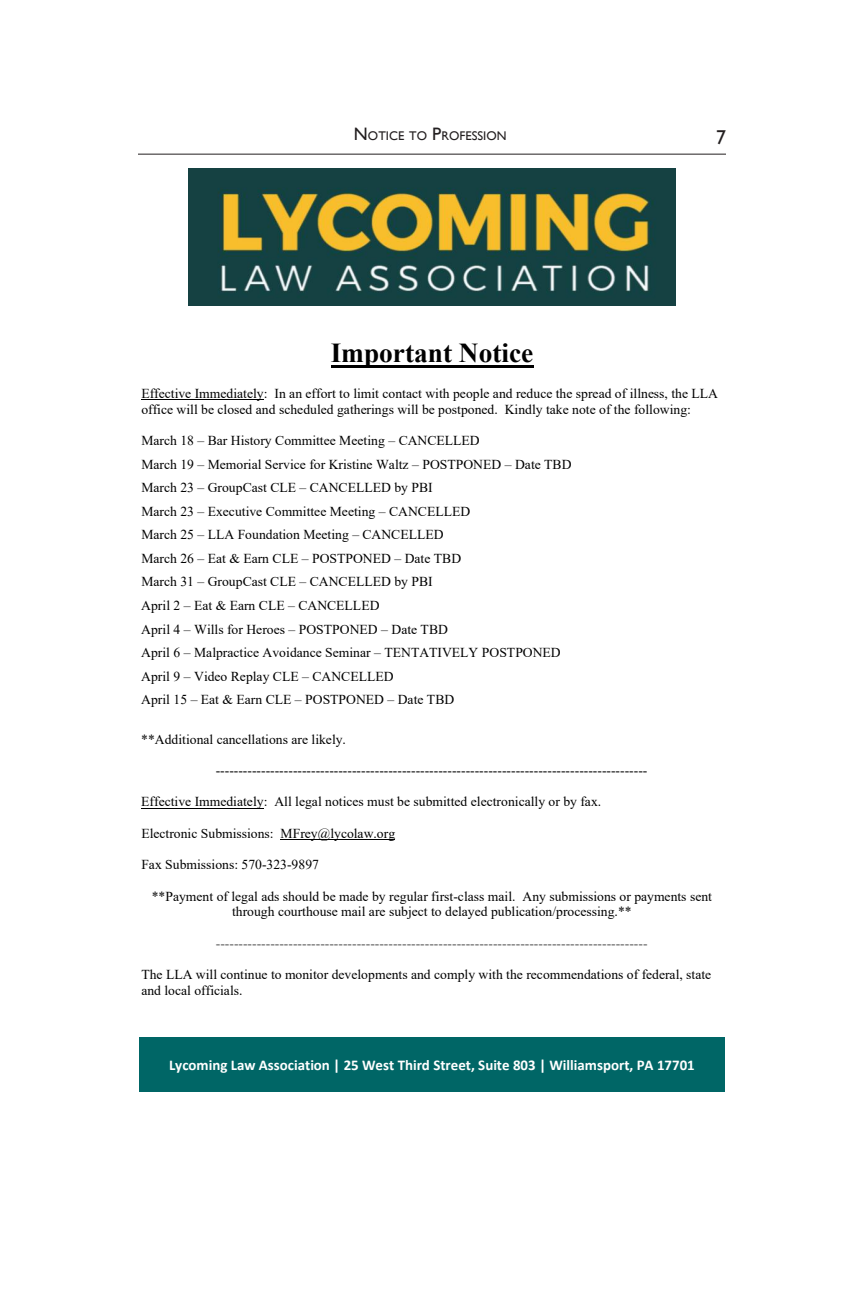
<style>
.page{position:relative;width:864px;height:1296px;background:#fff}
.page>*{position:absolute;margin:0;border:0;box-sizing:border-box;transform-origin:0 0}
.t1{font:700 27.4px "Times New Roman";color:#000}
.t2{font:20px "Gill Sans";color:#231f20}
.t3{font:700 15px "Calibri";color:#fff}
.t4{font:13.6px/23.6px "Times New Roman";color:#000}
.t5{font:13.6px "Times New Roman";color:#555}
.t6{font:12.6px "Gill Sans";color:#231f20}
.s1{font-size:18px}
</style>
<div class="page">
<hr style="left:138px;top:154px;width:588px;height:1px;background:#231f20">
<div style="left:140px;top:1038px;width:585px;height:18px;background:#066"></div>
<div style="left:140px;top:1056px;width:585px;height:18px;background:#066"></div>
<div style="left:140px;top:1074px;width:585px;height:18px;background:#066"></div>
<hr style="left:331px;top:365px;width:202px;height:3px;background:#000">
<hr style="left:141px;top:399px;width:123px;height:1px;background:#000">
<hr style="left:141px;top:808px;width:123px;height:1px;background:#000">
<hr style="left:281px;top:839px;width:114px;height:1px;background:#000">
<img style="left:189px;top:168px;width:486px;height:137px">
<p class="t6" style="left:354px;top:128px;width:154px"><span class="s1">N</span>OTICE TO <span class="s1">P</span>ROFESSION</p>
<h2 class="t2" style="left:716px;top:125px;width:11px">7</h2>
<p class="t1" style="left:331px;top:333px;width:204px">Important Notice</p>
<p class="t4" style="left:141px;top:385px;width:578px;line-height:15.8px">Effective Immediately: In an effort to limit contact with people and reduce the spread of illness, the LLA office will be closed and scheduled gatherings will be postponed. Kindly take note of the following:</p>
<p class="t4" style="left:141px;top:428px;width:432px">March 18 – Bar History Committee Meeting – CANCELLED<br>March 19 – Memorial Service for Kristine Waltz – POSTPONED – Date TBD March 23 – GroupCast CLE – CANCELLED by PBI<br>March 23 – Executive Committee Meeting – CANCELLED<br>March 25 – LLA Foundation Meeting – CANCELLED<br>March 26 – Eat &amp; Earn CLE – POSTPONED – Date TBD<br>March 31 – GroupCast CLE – CANCELLED by PBI<br>April 2 – Eat &amp; Earn CLE – CANCELLED<br>April 4 – Wills for Heroes – POSTPONED – Date TBD<br>April 6 – Malpractice Avoidance Seminar – TENTATIVELY POSTPONED April 9 – Video Replay CLE – CANCELLED<br>April 15 – Eat &amp; Earn CLE – POSTPONED – Date TBD</p>
<p class="t4" style="left:141px;top:727px;width:206px">**Additional cancellations are likely.</p>
<p class="t4" style="left:216px;top:758px;width:433px">-----------------------------------------------------------------------------------------------</p>
<p class="t4" style="left:141px;top:790px;width:461px">Effective Immediately: All legal notices must be submitted electronically or by fax.</p>
<p class="t4" style="left:141px;top:821px;width:255px">Electronic Submissions: MFrey@lycolaw.org</p>
<p class="t4" style="left:141px;top:852px;width:179px">Fax Submissions: 570-323-9897</p>
<p class="t4" style="left:152px;top:888px;width:562px;line-height:15.8px;text-align:center">**Payment of legal ads should be made by regular first-class mail. Any submissions or payments sent through courthouse mail are subject to delayed publication/processing.**</p>
<p class="t5" style="left:216px;top:934px;width:433px">-----------------------------------------------------------------------------------------------</p>
<p class="t4" style="left:141px;top:966px;width:571px;line-height:15.8px">The LLA will continue to monitor developments and comply with the recommendations of federal, state and local officials.</p>
<p class="t3" style="left:169px;top:1054px;width:527px">Lycoming Law Association | 25 West Third Street, Suite 803 | Williamsport, PA 17701</p>
</div>
